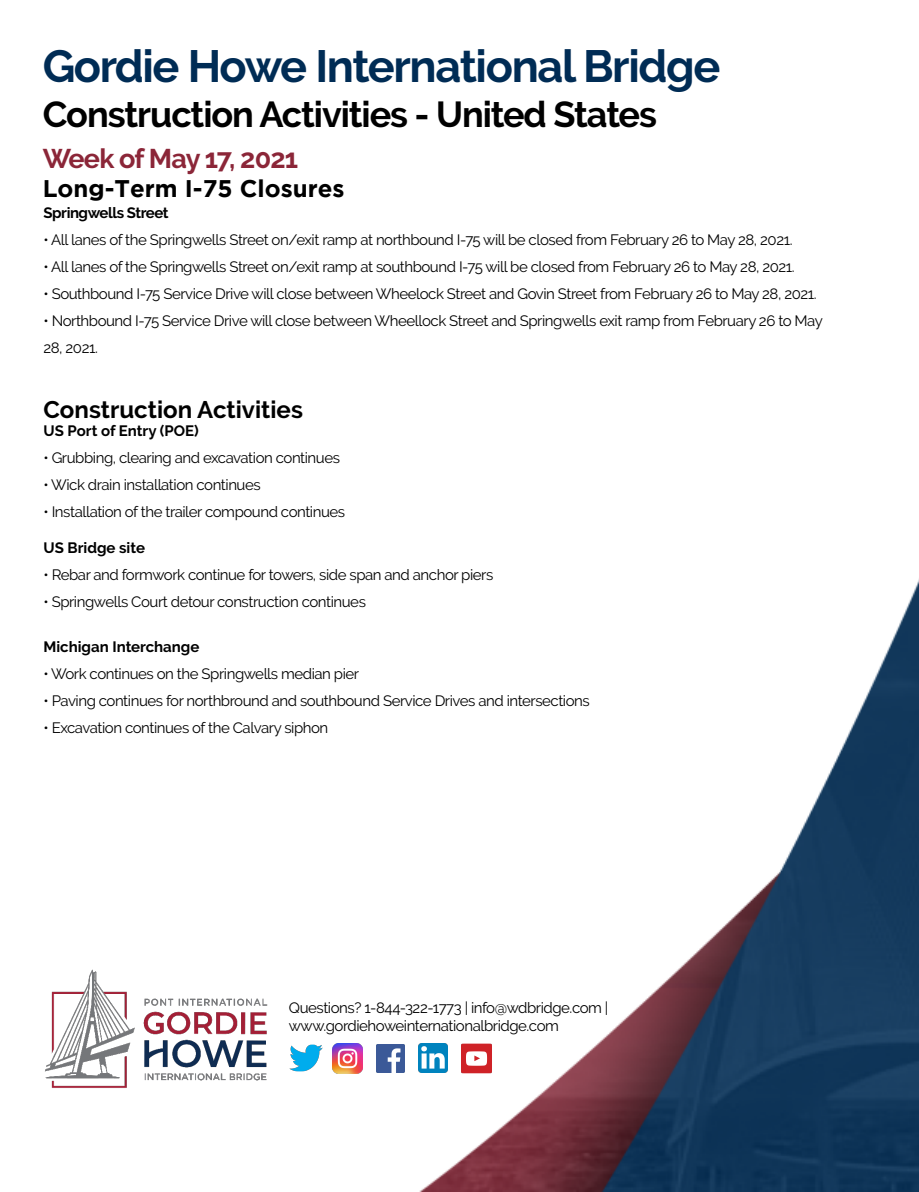
<style>
.page{position:relative;width:919px;height:1192px;background:#fff}
.page>*{position:absolute;margin:0;border:0;box-sizing:border-box;transform-origin:0 0}
.t1{font:700 45px "Raleway";letter-spacing:-.03em;color:#002c55}
.t2{font:700 36px "Raleway";letter-spacing:-.03em;color:#000}
.t3{font:700 27px "Raleway";letter-spacing:-.035em;color:#8b2638}
.t4{font:700 24px "Raleway";color:#000}
.t5{font:700 24px "Gotham";color:#000}
.t6{font:15px/18px "Raleway";letter-spacing:-.03em;color:#000}
.t7{font:700 15px "Raleway";color:#000}
.t8{font:700 15px "Raleway";letter-spacing:-.03em;color:#000}
</style>
<div class="page">
<img style="left:335px;top:581px;width:583px;height:610px">
<img style="left:289px;top:1044px;width:34px;height:28px">
<img style="left:376px;top:1044px;width:28px;height:28px">
<img style="left:419px;top:1043px;width:29px;height:29px">
<img style="left:460px;top:1042px;width:32px;height:32px">
<img style="left:332px;top:1043px;width:30px;height:30px">
<img style="left:45px;top:969px;width:223px;height:119px">
<h1 class="t1" style="left:43px;top:40px;width:679px">Gordie Howe International Bridge</h1>
<h2 class="t2" style="left:43px;top:93px;width:615px">Construction Activities - United States</h2>
<h3 class="t3" style="left:43px;top:143px;width:257px">Week of May 17, 2021</h3>
<p class="t8" style="left:43px;top:204px;width:127px">Springwells Street</p>
<p class="t6" style="left:43px;top:231px;width:750px">• All lanes of the Springwells Street on/exit ramp at northbound I-75 will be closed from February 26 to May 28, 2021.</p>
<p class="t6" style="left:43px;top:258px;width:752px">• All lanes of the Springwells Street on/exit ramp at southbound I-75 will be closed from February 26 to May 28, 2021.</p>
<p class="t6" style="left:43px;top:285px;width:774px">• Southbound I-75 Service Drive will close between Wheelock Street and Govin Street from February 26 to May 28, 2021.</p>
<p class="t6" style="left:43px;top:307px;width:780px;line-height:27px">• Northbound I-75 Service Drive will close between Wheellock Street and Springwells exit ramp from February 26 to May<br>28, 2021.</p>
<h3 class="t5" style="left:43px;top:175px;width:303px">Long-Term I-75 Closures</h3>
<h3 class="t4" style="left:43px;top:396px;width:261px">Construction Activities</h3>
<p class="t7" style="left:43px;top:422px;width:157px">US Port of Entry (POE)</p>
<p class="t6" style="left:43px;top:449px;width:298px">• Grubbing, clearing and excavation continues</p>
<p class="t6" style="left:43px;top:476px;width:219px">• Wick drain installation continues</p>
<p class="t6" style="left:43px;top:503px;width:303px">• Installation of the trailer compound continues</p>
<p class="t7" style="left:43px;top:539px;width:103px">US Bridge site</p>
<p class="t6" style="left:43px;top:566px;width:451px">• Rebar and formwork continue for towers, side span and anchor piers</p>
<p class="t6" style="left:43px;top:593px;width:324px">• Springwells Court detour construction continues</p>
<p class="t7" style="left:43px;top:638px;width:157px">Michigan Interchange</p>
<p class="t6" style="left:43px;top:665px;width:317px">• Work continues on the Springwells median pier</p>
<p class="t6" style="left:43px;top:692px;width:548px">• Paving continues for northbround and southbound Service Drives and intersections</p>
<p class="t6" style="left:43px;top:719px;width:286px">• Excavation continues of the Calvary siphon</p>
<p class="t6" style="left:289px;top:998px;width:321px">Questions? 1-844-322-1773 | info@wdbridge.com | www.gordiehoweinternationalbridge.com</p>
</div>
